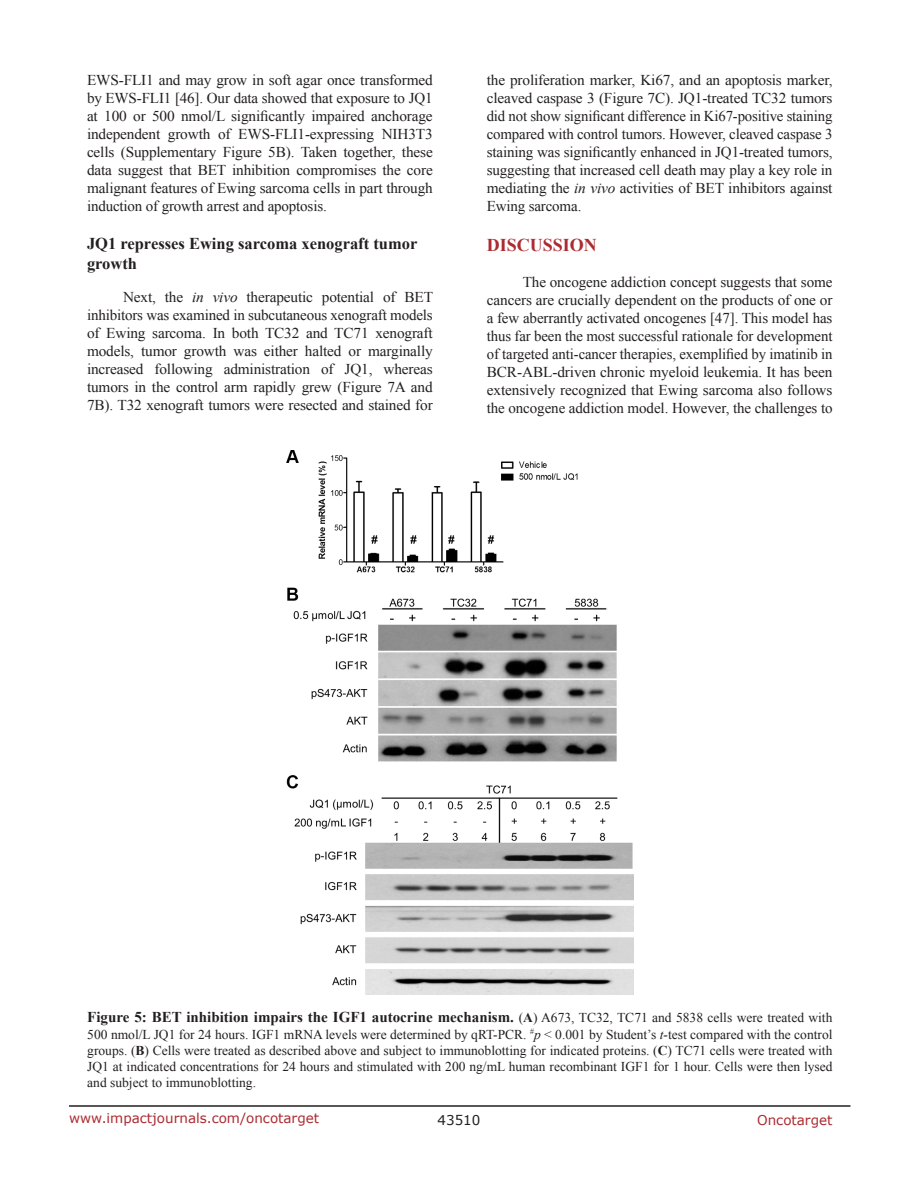
<style>
.page{position:relative;width:918px;height:1188px;background:#fff}
.page>*{position:absolute;margin:0;border:0;box-sizing:border-box;transform-origin:0 0}
.t1{font:700 18px "Times New Roman";color:#ac2b31}
.t2{font:700 16.5px/19.8px "Times New Roman";color:#231f20}
.t3{font:15px/18px "Times New Roman";letter-spacing:-.01em;color:#231f20;text-align:justify}
.t4{font:700 15px "Times New Roman";color:#231f20}
.t5{font:13.5px/16.2px "Times New Roman";color:#231f20;text-align:justify}
.t6{font:13.5px "Verdana";color:#ac2b31}
.t7{font:13.5px "Verdana";color:#231f20}
.s1{font-style:italic}
.s2{font-weight:400;font-size:13.5px}
.s3{font-size:13.5px}
.s4{font-weight:700}
</style>
<div class="page">
<hr style="left:69px;top:1105px;width:781px;height:2px;background:#231f20">
<img style="left:287px;top:450px;width:346px;height:544px">
<p class="t3" style="left:87px;top:71px;width:347px">EWS-FLI1 and may grow in soft agar once transformed by EWS-FLI1 [46]. Our data showed that exposure to JQ1 at 100 or 500 nmol/L significantly impaired anchorage independent growth of EWS-FLI1-expressing NIH3T3 cells (Supplementary Figure 5B). Taken together, these data suggest that BET inhibition compromises the core malignant features of Ewing sarcoma cells in part through induction of growth arrest and apoptosis.</p>
<p class="t2" style="left:87px;top:233px;width:332px">JQ1 represses Ewing sarcoma xenograft tumor growth</p>
<p class="t3" style="left:87px;top:288px;width:348px;text-indent:36px">Next, the <span class="s1">in vivo</span> therapeutic potential of BET inhibitors was examined in subcutaneous xenograft models of Ewing sarcoma. In both TC32 and TC71 xenograft models, tumor growth was either halted or marginally increased following administration of JQ1, whereas tumors in the control arm rapidly grew (Figure 7A and 7B). T32 xenograft tumors were resected and stained for</p>
<p class="t3" style="left:487px;top:71px;width:347px">the proliferation marker, Ki67, and an apoptosis marker, cleaved caspase 3 (Figure 7C). JQ1-treated TC32 tumors did not show significant difference in Ki67-positive staining compared with control tumors. However, cleaved caspase 3 staining was significantly enhanced in JQ1-treated tumors, suggesting that increased cell death may play a key role in mediating the <span class="s1">in vivo</span> activities of BET inhibitors against Ewing sarcoma.</p>
<p class="t1" style="left:487px;top:233px;width:112px">Discussion</p>
<p class="t3" style="left:487px;top:273px;width:347px;text-indent:36px">The oncogene addiction concept suggests that some cancers are crucially dependent on the products of one or a few aberrantly activated oncogenes [47]. This model has thus far been the most successful rationale for development of targeted anti-cancer therapies, exemplified by imatinib in BCR-ABL-driven chronic myeloid leukemia. It has been extensively recognized that Ewing sarcoma also follows the oncogene addiction model. However, the challenges to</p>
<p class="t4" style="left:87px;top:1007px;width:76px">Figure 5: BET</p>
<p class="t4" style="left:186px;top:1007px;width:648px">inhibition impairs the IGF1 autocrine mechanism. <span class="s2">(</span><span class="s3">A</span><span class="s2">) A673, TC32, TC71 and 5838 cells were treated with</span></p>
<p class="t5" style="left:87px;top:1026px;width:747px">500 nmol/L JQ1 for 24 hours. IGF1 mRNA levels were determined by qRT-PCR. <sup>#</sup><span class="s1">p</span> &lt; 0.001 by Student’s <span class="s1">t-</span>test compared with the control groups. (<span class="s4">B</span>) Cells were treated as described above and subject to immunoblotting for indicated proteins. (<span class="s4">C</span>) TC71 cells were treated with JQ1 at indicated concentrations for 24 hours and stimulated with 200 ng/mL human recombinant IGF1 for 1 hour. Cells were then lysed and subject to immunoblotting.</p>
<p class="t6" style="left:69px;top:1109px;width:252px">www.impactjournals.com/oncotarget</p>
<p class="t7" style="left:438px;top:1111px;width:44px">43510</p>
<p class="t6" style="left:757px;top:1111px;width:77px">Oncotarget</p>
</div>
